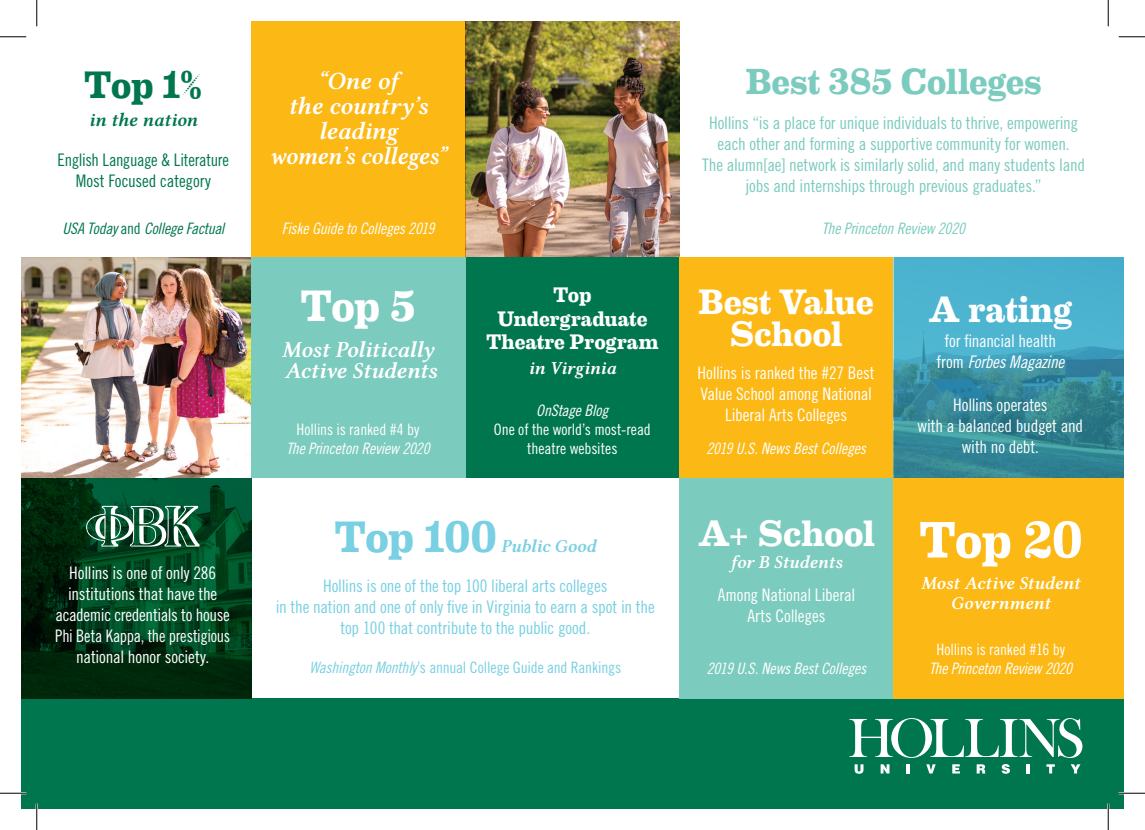
<style>
.page{position:relative;width:1145px;height:830px;background:#fff}
.page>*{position:absolute;margin:0;border:0;box-sizing:border-box;transform-origin:0 0}
.t1{font:700 51.45px "Eames Century Modern";color:#fff}
.t2{font:700 44.1px "Eames Century Modern";letter-spacing:-.025em;color:#78d0e2}
.t3{font:700 44.1px "Eames Century Modern";color:#fff}
.t4{font:700 38.32px "Eames Century Modern";color:#00764e}
.t5{font:700 36.93px "Eames Century Modern";letter-spacing:-.005em;color:#fff}
.t6{font:700 36.75px "Eames Century Modern";color:#fff}
.t7{font:700 36.4px "Eames Century Modern";letter-spacing:-.005em;color:#7bcbbe}
.t8{font:700 35.52px/32.9px "Eames Century Modern";letter-spacing:-.005em;color:#fff;text-align:center}
.t9{font:25.03px/25px "Lin Libertine OZI";letter-spacing:-.02em;color:#fff;text-align:center}
.t10{font:23.1px/21.2px "Lin Libertine OZI";letter-spacing:-.02em;color:#fff}
.t11{font:700 21.18px/23.8px "Eames Century Modern";color:#fff;text-align:center}
.t12{font:19.25px "Lin Libertine OZI";letter-spacing:-.015em;color:#00764e}
.t13{font:18.55px "Lin Libertine OZI";letter-spacing:-.015em;color:#fff}
.t14{font:18.38px/19.8px "Lin Libertine OZI";letter-spacing:-.015em;color:#fff;text-align:center}
.t15{font:18.38px "Lin Libertine OZI";letter-spacing:-.005em;color:#78d0e2}
.t16{font:17.32px/21.2px "Trade Gothic LT Std Cn 18";letter-spacing:-.01em;color:#fff;text-align:center}
.t17{font:17.32px/21.2px "Trade Gothic LT Std Cn 18";letter-spacing:-.01em;color:#7bcbbe;text-align:center}
.t18{font:17.32px/21.2px "Trade Gothic LT Std Cn 18";letter-spacing:-.01em;color:#78d0e2;text-align:center}
.t19{font:17.32px/21.2px "Trade Gothic LT Std Cn 18";letter-spacing:-.01em;color:#00764e;text-align:center}
.t20{font:17.32px "Trade Gothic LT Std Cn 18 Obl";letter-spacing:-.02em;color:#fff}
.t21{font:15.75px "Trade Gothic LT Std Cn 18 Obl";letter-spacing:-.01em;color:#fff}
.t22{font:15.75px/19.2px "Trade Gothic LT Std Cn 18";letter-spacing:-.005em;color:#fff;text-align:center}
.t23{font:15.75px "Trade Gothic LT Std Cn 18";letter-spacing:-.015em;color:#78d0e2}
.t24{font:15.75px "Trade Gothic LT Std Cn 18 Obl";letter-spacing:-.02em;color:#00764e}
.t25{font:15.75px "Trade Gothic LT Std Cn 18 Obl";letter-spacing:-.01em;color:#7bcbbe}
.s1{font-family:"Trade Gothic LT Std Cn 18"}
.s2{font-family:"Trade Gothic LT Std Cn 18 Obl"}
</style>
<div class="page">
<div style="left:21px;top:698px;width:1103px;height:110px;background:#00764e"></div>
<svg style="left:849px;top:718px;width:233px;height:40px"></svg>
<svg style="left:854px;top:764px;width:9px;height:9px"></svg>
<svg style="left:880px;top:764px;width:9px;height:9px"></svg>
<svg style="left:906px;top:764px;width:3px;height:9px"></svg>
<svg style="left:926px;top:764px;width:9px;height:9px"></svg>
<svg style="left:952px;top:764px;width:8px;height:9px"></svg>
<svg style="left:976px;top:764px;width:9px;height:9px"></svg>
<svg style="left:1001px;top:764px;width:9px;height:9px"></svg>
<svg style="left:1026px;top:764px;width:3px;height:9px"></svg>
<svg style="left:1046px;top:764px;width:8px;height:9px"></svg>
<svg style="left:1070px;top:764px;width:10px;height:9px"></svg>
<img style="left:465px;top:21px;width:214px;height:236px">
<div style="left:251px;top:21px;width:214px;height:236px;background:#fcb814"></div>
<img style="left:21px;top:257px;width:230px;height:221px">
<div style="left:465px;top:257px;width:214px;height:221px;background:#00764e"></div>
<div style="left:251px;top:257px;width:214px;height:221px;background:#7bcbbe"></div>
<div style="left:679px;top:257px;width:215px;height:221px;background:#fcb814"></div>
<svg style="left:894px;top:257px;width:230px;height:221px;background:#3f9bb0"></svg>
<svg style="left:21px;top:478px;width:230px;height:220px;background:#003919"></svg>
<svg style="left:86px;top:506px;width:114px;height:40px"></svg>
<div style="left:679px;top:478px;width:215px;height:220px;background:#7bcbbe"></div>
<div style="left:894px;top:478px;width:230px;height:220px;background:#fcb814"></div>
<hr style="left:0;top:792px;width:26px;height:2px;background:#fff">
<hr style="left:1118px;top:792px;width:26px;height:2px;background:#fff">
<hr style="left:36px;top:803px;width:2px;height:27px;background:#fff">
<hr style="left:1107px;top:803px;width:2px;height:27px;background:#fff">
<svg style="left:0;top:36px;width:26px;height:1px"></svg>
<svg style="left:1118px;top:36px;width:26px;height:1px"></svg>
<svg style="left:0;top:792px;width:26px;height:1px"></svg>
<svg style="left:1118px;top:792px;width:26px;height:1px"></svg>
<svg style="left:36px;top:0;width:1px;height:26px"></svg>
<svg style="left:36px;top:803px;width:1px;height:27px"></svg>
<svg style="left:1107px;top:0;width:1px;height:26px"></svg>
<svg style="left:1107px;top:803px;width:1px;height:27px"></svg>
<h3 class="t4" style="left:84px;top:56px;width:120px">Top 1%</h3>
<p class="t12" style="left:89px;top:108px;width:111px">in the nation</p>
<p class="t19" style="left:58px;top:149px;width:173px">English Language &amp; Literature<br>Most Focused category</p>
<h3 class="t9" style="left:269px;top:69px;width:179px">“One of<br>the country’s leading<br>women’s colleges”</h3>
<p class="t24" style="left:62px;top:219px;width:163px">USA Today <span class="s1">and</span> College Factual</p>
<p class="t21" style="left:282px;top:219px;width:154px">Fiske Guide to Colleges 2019</p>
<h2 class="t3" style="left:300px;top:272px;width:117px">Top 5</h2>
<h3 class="t10" style="left:282px;top:340px;width:157px">Most Politically<br>Active Students</h3>
<p class="t22" style="left:296px;top:419px;width:124px">Hollins is ranked #4 by</p>
<p class="t21" style="left:286px;top:439px;width:145px">The Princeton Review 2020</p>
<p class="t11" style="left:486px;top:281px;width:174px">Top<br>Undergraduate<br>Theatre Program</p>
<p class="t13" style="left:528px;top:358px;width:89px">in Virginia</p>
<p class="t21" style="left:536px;top:401px;width:74px">OnStage Blog</p>
<p class="t22" style="left:494px;top:419px;width:158px">One of the world’s most-read theatre websites</p>
<h3 class="t7" style="left:745px;top:54px;width:298px">Best 385 Colleges</h3>
<p class="t17" style="left:702px;top:112px;width:384px">Hollins “is a place for unique individuals to thrive, empowering each other and forming a supportive community for women.<br>The alumn[ae] network is similarly solid, and many students land jobs and internships through previous graduates.”</p>
<p class="t25" style="left:822px;top:219px;width:145px">The Princeton Review 2020</p>
<h3 class="t8" style="left:698px;top:282px;width:177px">Best Value<br>School</h3>
<p class="t16" style="left:697px;top:362px;width:179px">Hollins is ranked the #27 Best<br>Value School among National<br>Liberal Arts Colleges</p>
<p class="t21" style="left:706px;top:438px;width:161px">2019 U.S. News Best Colleges</p>
<h3 class="t6" style="left:928px;top:282px;width:146px">A rating</h3>
<p class="t16" style="left:944px;top:330px;width:113px">for financial health</p>
<p class="t20" style="left:936px;top:352px;width:129px"><span class="s1">from</span> Forbes Magazine</p>
<p class="t16" style="left:917px;top:394px;width:167px">Hollins operates<br>with a balanced budget and with no debt.</p>
<p class="t16" style="left:55px;top:562px;width:176px">Hollins is one of only 286 institutions that have the academic credentials to house<br>Phi Beta Kappa, the prestigious national honor society.</p>
<h2 class="t2" style="left:334px;top:503px;width:164px">Top 100</h2>
<p class="t15" style="left:501px;top:535px;width:97px">Public Good</p>
<p class="t18" style="left:276px;top:575px;width:380px">Hollins is one of the top 100 liberal arts colleges<br>in the nation and one of only five in Virginia to earn a spot in the top 100 that contribute to the public good.</p>
<h3 class="t5" style="left:698px;top:505px;width:179px">A+ School</h3>
<p class="t14" style="left:730px;top:553px;width:113px">for B Students</p>
<p class="t16" style="left:717px;top:583px;width:139px">Among National Liberal<br>Arts Colleges</p>
<p class="t23" style="left:309px;top:658px;width:313px"><span class="s2">Washington Monthly</span>’s annual College Guide and Rankings</p>
<p class="t21" style="left:706px;top:659px;width:161px">2019 U.S. News Best Colleges</p>
<h1 class="t1" style="left:918px;top:501px;width:165px">Top 20</h1>
<p class="t14" style="left:921px;top:574px;width:161px">Most Active Student<br>Government</p>
<p class="t22" style="left:936px;top:639px;width:130px">Hollins is ranked #16 by</p>
<p class="t21" style="left:929px;top:659px;width:145px">The Princeton Review 2020</p>
</div>
